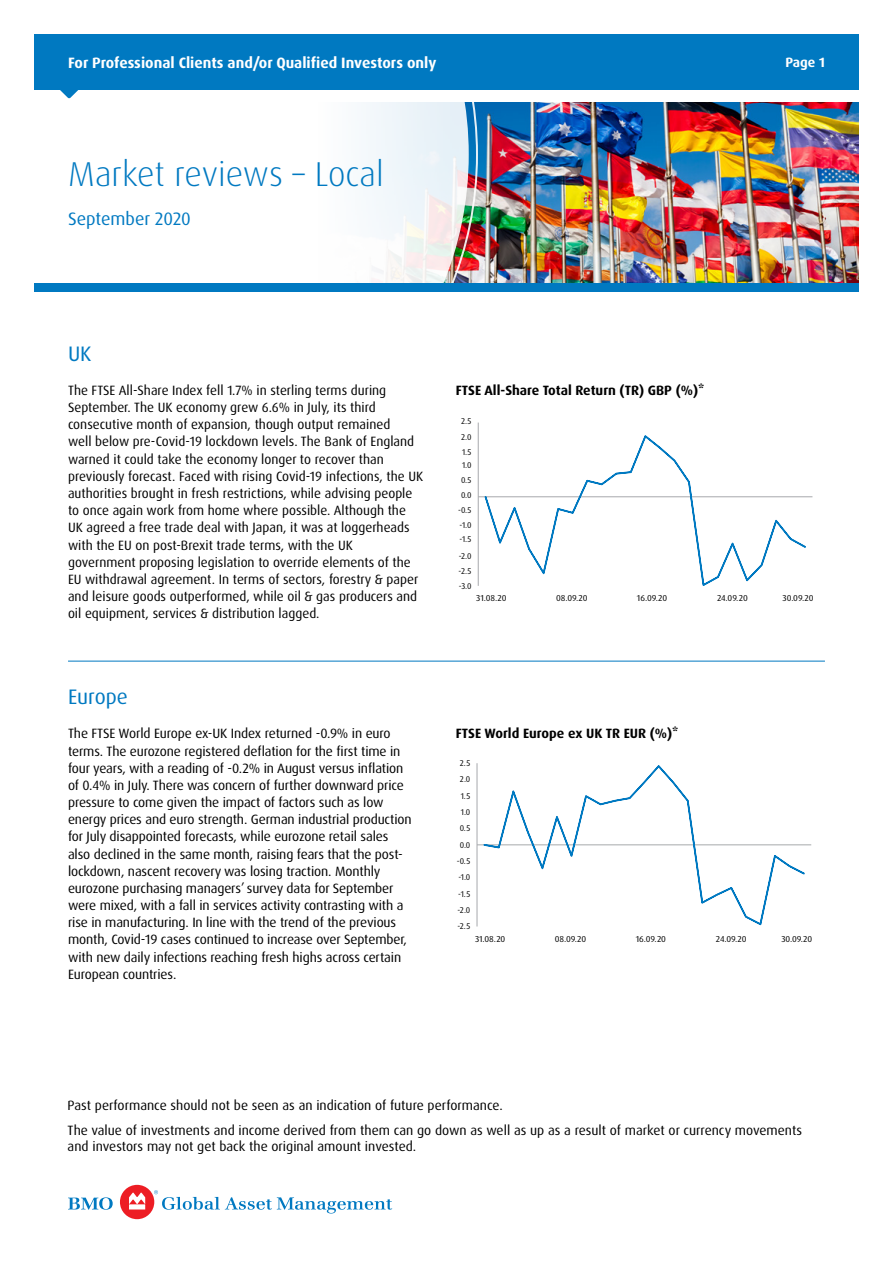
<style>
.page{position:relative;width:893px;height:1263px;background:#fff}
.page>*{position:absolute;margin:0;border:0;box-sizing:border-box;transform-origin:0 0}
.t1{font:300 34.5px "Dax Pro";color:#0079c1}
.t2{font:21px "Dax Pro";color:#0079c1}
.t3{font:18px "Dax Pro";color:#0079c1}
.t4{font:700 15px "Dax Pro";color:#fff}
.t5{font:13.5px/17.1px "Dax Pro";letter-spacing:-.005em;color:#000}
.t6{font:700 13.5px "Dax Pro";color:#000}
.t7{font:700 13.5px "Dax Pro";color:#fff}
.t8{font:8.55px "Dax Pro";letter-spacing:-.005em;color:#000}
.t9{font:8.4px "Dax Pro";color:#000}
</style>
<div class="page">
<img style="left:478px;top:102px;width:381px;height:181px">
<svg style="left:68px;top:98px;width:410px;height:406px"></svg>
<div style="left:34px;top:283px;width:825px;height:9px;background:#0079c1"></div>
<div style="left:34px;top:34px;width:825px;height:56px;background:#0079c1"></div>
<svg style="left:60px;top:90px;width:18px;height:8px"></svg>
<svg style="left:68px;top:1197px;width:45px;height:13px"></svg>
<div style="left:120px;top:1185px;width:34px;height:34px;background:#ed1d24;border-radius:50%"></div>
<svg style="left:129px;top:1192px;width:16px;height:17px"></svg>
<svg style="left:154px;top:1190px;width:238px;height:23px"></svg>
<hr style="left:478px;top:496px;width:334px;height:1px;background:#a7a9ac">
<hr style="left:478px;top:423px;width:1px;height:163px;background:#a7a9ac">
<svg style="left:483px;top:435px;width:324px;height:151px"></svg>
<hr style="left:68px;top:661px;width:757px;height:1px;background:#0079c1">
<hr style="left:477px;top:844px;width:334px;height:1px;background:#a7a9ac">
<hr style="left:477px;top:763px;width:1px;height:163px;background:#a7a9ac">
<svg style="left:482px;top:765px;width:324px;height:161px"></svg>
<p class="t4" style="left:68px;top:53px;width:370px">For Professional Clients and/or Qualified Investors only</p>
<p class="t7" style="left:785px;top:54px;width:41px">Page 1</p>
<h1 class="t1" style="left:68px;top:152px;width:317px">Market reviews – Local</h1>
<h3 class="t3" style="left:68px;top:207px;width:124px">September 2020</h3>
<h2 class="t2" style="left:68px;top:340px;width:25px">UK</h2>
<p class="t5" style="left:68px;top:382px;width:357px">The FTSE All-Share Index fell 1.7% in sterling terms during September. The UK economy grew 6.6% in July, its third consecutive month of expansion, though output remained<br>well below pre-Covid-19 lockdown levels. The Bank of England warned it could take the economy longer to recover than previously forecast. Faced with rising Covid-19 infections, the UK authorities brought in fresh restrictions, while advising people to once again work from home where possible. Although the UK agreed a free trade deal with Japan, it was at loggerheads with the EU on post-Brexit trade terms, with the UK government proposing legislation to override elements of the EU withdrawal agreement. In terms of sectors, forestry &amp; paper and leisure goods outperformed, while oil &amp; gas producers and oil equipment, services &amp; distribution lagged.</p>
<p class="t6" style="left:456px;top:381px;width:250px">FTSE All-Share Total Return (TR) GBP (%)*</p>
<p class="t9" style="left:461px;top:415px;width:12px">2.5</p>
<p class="t9" style="left:461px;top:432px;width:12px">2.0</p>
<p class="t9" style="left:462px;top:447px;width:11px">1.5</p>
<p class="t9" style="left:462px;top:460px;width:11px">1.0</p>
<p class="t9" style="left:461px;top:475px;width:12px">0.5</p>
<p class="t9" style="left:461px;top:490px;width:12px">0.0</p>
<p class="t9" style="left:458px;top:504px;width:15px">-0.5</p>
<p class="t9" style="left:460px;top:519px;width:13px">-1.0</p>
<p class="t9" style="left:459px;top:534px;width:14px">-1.5</p>
<p class="t9" style="left:459px;top:550px;width:14px">-2.0</p>
<p class="t9" style="left:459px;top:565px;width:14px">-2.5</p>
<p class="t9" style="left:459px;top:580px;width:14px">-3.0</p>
<p class="t8" style="left:476px;top:593px;width:32px">31.08.20</p>
<p class="t8" style="left:556px;top:593px;width:33px">08.09.20</p>
<p class="t8" style="left:637px;top:593px;width:32px">16.09.20</p>
<p class="t8" style="left:717px;top:593px;width:32px">24.09.20</p>
<p class="t8" style="left:783px;top:593px;width:32px">30.09.20</p>
<h2 class="t2" style="left:68px;top:683px;width:61px">Europe</h2>
<p class="t5" style="left:68px;top:725px;width:345px">The FTSE World Europe ex-UK Index returned -0.9% in euro terms. The eurozone registered deflation for the first time in four years, with a reading of -0.2% in August versus inflation of 0.4% in July. There was concern of further downward price pressure to come given the impact of factors such as low energy prices and euro strength. German industrial production for July disappointed forecasts, while eurozone retail sales also declined in the same month, raising fears that the post&shy;lockdown, nascent recovery was losing traction. Monthly eurozone purchasing managers’ survey data for September were mixed, with a fall in services activity contrasting with a rise in manufacturing. In line with the trend of the previous month, Covid-19 cases continued to increase over September, with new daily infections reaching fresh highs across certain European countries.</p>
<p class="t6" style="left:456px;top:725px;width:224px">FTSE World Europe ex UK TR EUR (%)*</p>
<p class="t9" style="left:460px;top:757px;width:12px">2.5</p>
<p class="t9" style="left:460px;top:774px;width:12px">2.0</p>
<p class="t9" style="left:461px;top:790px;width:11px">1.5</p>
<p class="t9" style="left:461px;top:806px;width:11px">1.0</p>
<p class="t9" style="left:460px;top:823px;width:12px">0.5</p>
<p class="t9" style="left:460px;top:839px;width:12px">0.0</p>
<p class="t9" style="left:457px;top:855px;width:15px">-0.5</p>
<p class="t9" style="left:458px;top:872px;width:13px">-1.0</p>
<p class="t9" style="left:458px;top:888px;width:14px">-1.5</p>
<p class="t9" style="left:457px;top:904px;width:14px">-2.0</p>
<p class="t9" style="left:457px;top:921px;width:14px">-2.5</p>
<p class="t8" style="left:475px;top:933px;width:32px">31.08.20</p>
<p class="t8" style="left:555px;top:933px;width:33px">08.09.20</p>
<p class="t8" style="left:636px;top:933px;width:32px">16.09.20</p>
<p class="t8" style="left:716px;top:933px;width:32px">24.09.20</p>
<p class="t8" style="left:781px;top:933px;width:32px">30.09.20</p>
<p class="t5" style="left:68px;top:1092px;width:736px;line-height:25px">Past performance should not be seen as an indication of future performance.<br>The value of investments and income derived from them can go down as well as up as a result of market or currency movements</p>
<p class="t5" style="left:68px;top:1138px;width:350px">and investors may not get back the original amount invested.</p>
</div>
